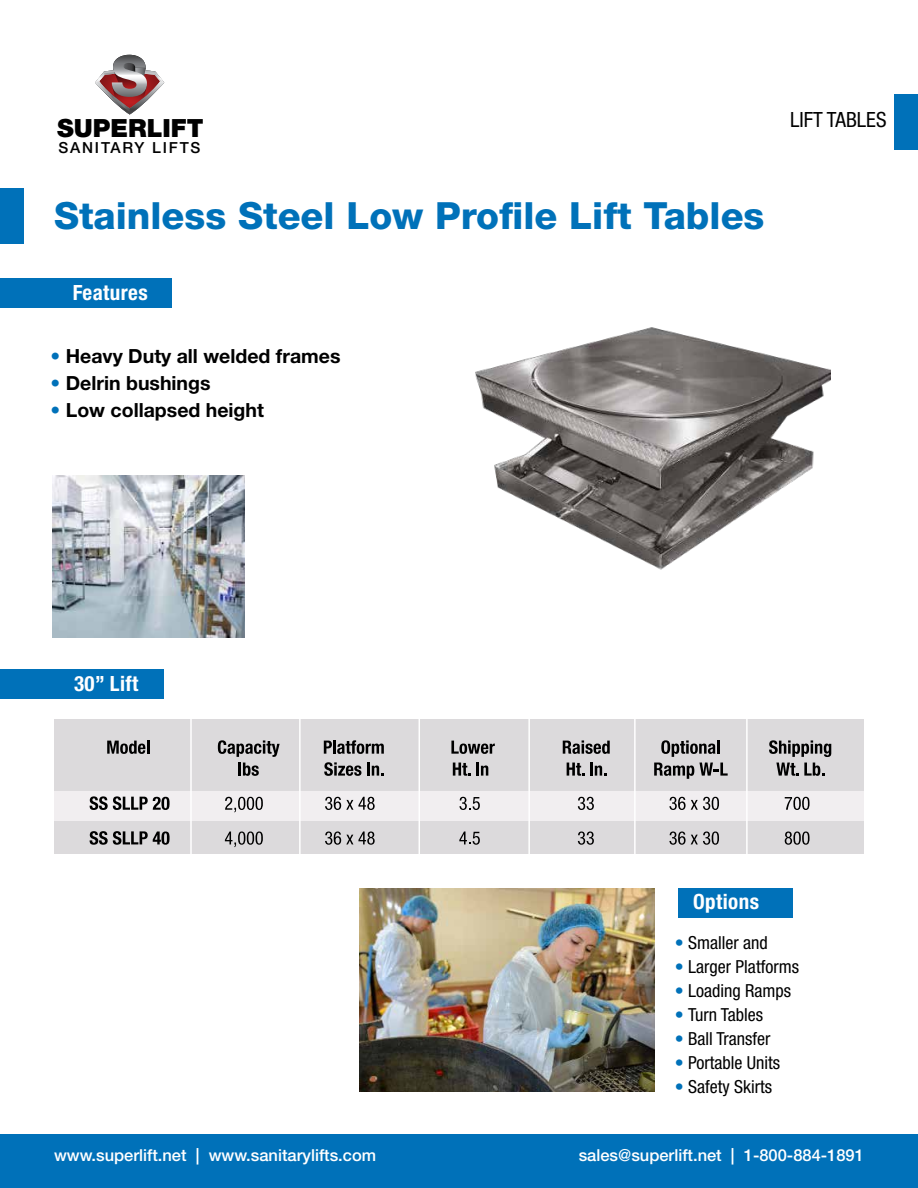
<style>
.page{position:relative;width:918px;height:1188px;background:#fff}
.page>*{position:absolute;margin:0;border:0;box-sizing:border-box;transform-origin:0 0}
.t1{font:800 37.5px "Helvetica Neue LT Std";color:#0071b9}
.t2{font:900 25.05px "Helvetica Neue LT Std";color:#000}
.t3{font:700 condensed 21px "Helvetica Neue LT Std";letter-spacing:.02em;color:#fff}
.t4{font:condensed 21px "Helvetica Neue LT Std";color:#000}
.t5{font:700 19.5px "Helvetica Neue LT Std";color:#000}
.t6{font:condensed 18px "Helvetica Neue LT Std";color:#000}
.t7{font:500 16.5px "Helvetica Neue LT Std";color:#fff}
.t8{font:500 15.3px "Helvetica Neue LT Std";letter-spacing:.12em;color:#000}
.s1{color:#0071b9}
.s2{font-weight:700;color:#0071b9}
</style>
<div class="page">
<div style="left:0;top:188px;width:24px;height:55px;background:#0071b9"></div>
<svg style="left:95px;top:55px;width:69px;height:60px"></svg>
<div style="left:0;top:279px;width:172px;height:29px;background:#0071b9"></div>
<div style="left:0;top:670px;width:163px;height:29px;background:#0071b9"></div>
<img style="left:475px;top:327px;width:355px;height:243px">
<div style="left:679px;top:888px;width:114px;height:30px;background:#0071b9"></div>
<div style="left:54px;top:788px;width:810px;height:33px;background:#f1eef0"></div>
<div style="left:54px;top:821px;width:810px;height:33px;background:#dcdadc"></div>
<div style="left:54px;top:719px;width:810px;height:72px;background:#dcdadc"></div>
<svg style="left:107px;top:741px;width:42px;height:13px"></svg>
<svg style="left:218px;top:740px;width:62px;height:17px"></svg>
<svg style="left:239px;top:763px;width:20px;height:13px"></svg>
<svg style="left:324px;top:740px;width:60px;height:14px"></svg>
<svg style="left:324px;top:762px;width:37px;height:14px"></svg>
<svg style="left:367px;top:763px;width:16px;height:13px"></svg>
<svg style="left:451px;top:741px;width:44px;height:13px"></svg>
<svg style="left:453px;top:763px;width:35px;height:13px"></svg>
<svg style="left:563px;top:740px;width:47px;height:14px"></svg>
<svg style="left:567px;top:763px;width:39px;height:13px"></svg>
<svg style="left:661px;top:740px;width:59px;height:17px"></svg>
<svg style="left:654px;top:763px;width:74px;height:16px"></svg>
<svg style="left:769px;top:740px;width:62px;height:17px"></svg>
<svg style="left:776px;top:763px;width:48px;height:13px"></svg>
<svg style="left:90px;top:796px;width:80px;height:14px"></svg>
<svg style="left:90px;top:831px;width:80px;height:14px"></svg>
<svg style="left:225px;top:797px;width:38px;height:15px"></svg>
<svg style="left:225px;top:832px;width:38px;height:15px"></svg>
<svg style="left:325px;top:797px;width:50px;height:13px"></svg>
<svg style="left:325px;top:832px;width:50px;height:13px"></svg>
<svg style="left:460px;top:797px;width:20px;height:13px"></svg>
<svg style="left:459px;top:832px;width:21px;height:13px"></svg>
<svg style="left:578px;top:797px;width:16px;height:13px"></svg>
<svg style="left:578px;top:832px;width:16px;height:13px"></svg>
<svg style="left:669px;top:797px;width:50px;height:13px"></svg>
<svg style="left:669px;top:832px;width:50px;height:13px"></svg>
<svg style="left:785px;top:797px;width:25px;height:13px"></svg>
<svg style="left:785px;top:832px;width:25px;height:13px"></svg>
<hr style="left:528px;top:717px;width:2px;height:141px;background:#fff">
<hr style="left:419px;top:717px;width:1px;height:141px;background:#fff">
<hr style="left:299px;top:717px;width:2px;height:141px;background:#fff">
<hr style="left:190px;top:717px;width:2px;height:141px;background:#fff">
<hr style="left:634px;top:717px;width:2px;height:141px;background:#fff">
<hr style="left:746px;top:717px;width:2px;height:141px;background:#fff">
<img style="left:360px;top:888px;width:295px;height:203px">
<img style="left:52px;top:475px;width:193px;height:163px">
<div style="left:0;top:1134px;width:918px;height:54px;background:#0071b9"></div>
<div style="left:894px;top:94px;width:24px;height:56px;background:#0071b9"></div>
<h2 class="t2" style="left:57px;top:113px;width:148px">SUPERLIFT</h2>
<p class="t8" style="left:58px;top:138px;width:144px">SANITARY LIFTS</p>
<h1 class="t1" style="left:54px;top:193px;width:712px">Stainless Steel Low Profile Lift Tables</h1>
<p class="t3" style="left:73px;top:279px;width:76px">Features</p>
<p class="t5" style="left:51px;top:344px;width:291px"><span class="s1">•</span> Heavy Duty all welded frames</p>
<p class="t5" style="left:51px;top:371px;width:161px"><span class="s1">•</span> Delrin bushings</p>
<p class="t5" style="left:51px;top:398px;width:215px"><span class="s1">•</span> Low collapsed height</p>
<p class="t4" style="left:790px;top:108px;width:98px">LIFT TABLES</p>
<p class="t3" style="left:74px;top:670px;width:66px">30” Lift</p>
<p class="t3" style="left:693px;top:889px;width:67px">Options</p>
<p class="t6" style="left:675px;top:932px;width:95px"><span class="s2">•</span> Smaller and</p>
<p class="t6" style="left:675px;top:956px;width:126px"><span class="s2">•</span> Larger Platforms</p>
<p class="t6" style="left:675px;top:980px;width:118px"><span class="s2">•</span> Loading Ramps</p>
<p class="t6" style="left:675px;top:1004px;width:90px"><span class="s2">•</span> Turn Tables</p>
<p class="t6" style="left:675px;top:1028px;width:97px"><span class="s2">•</span> Ball Transfer</p>
<p class="t6" style="left:675px;top:1052px;width:107px"><span class="s2">•</span> Portable Units</p>
<p class="t6" style="left:675px;top:1076px;width:99px"><span class="s2">•</span> Safety Skirts</p>
<p class="t7" style="left:54px;top:1145px;width:324px">www.superlift.net | www.sanitarylifts.com</p>
<p class="t7" style="left:579px;top:1145px;width:287px">sales@superlift.net | 1-800-884-1891</p>
</div>
